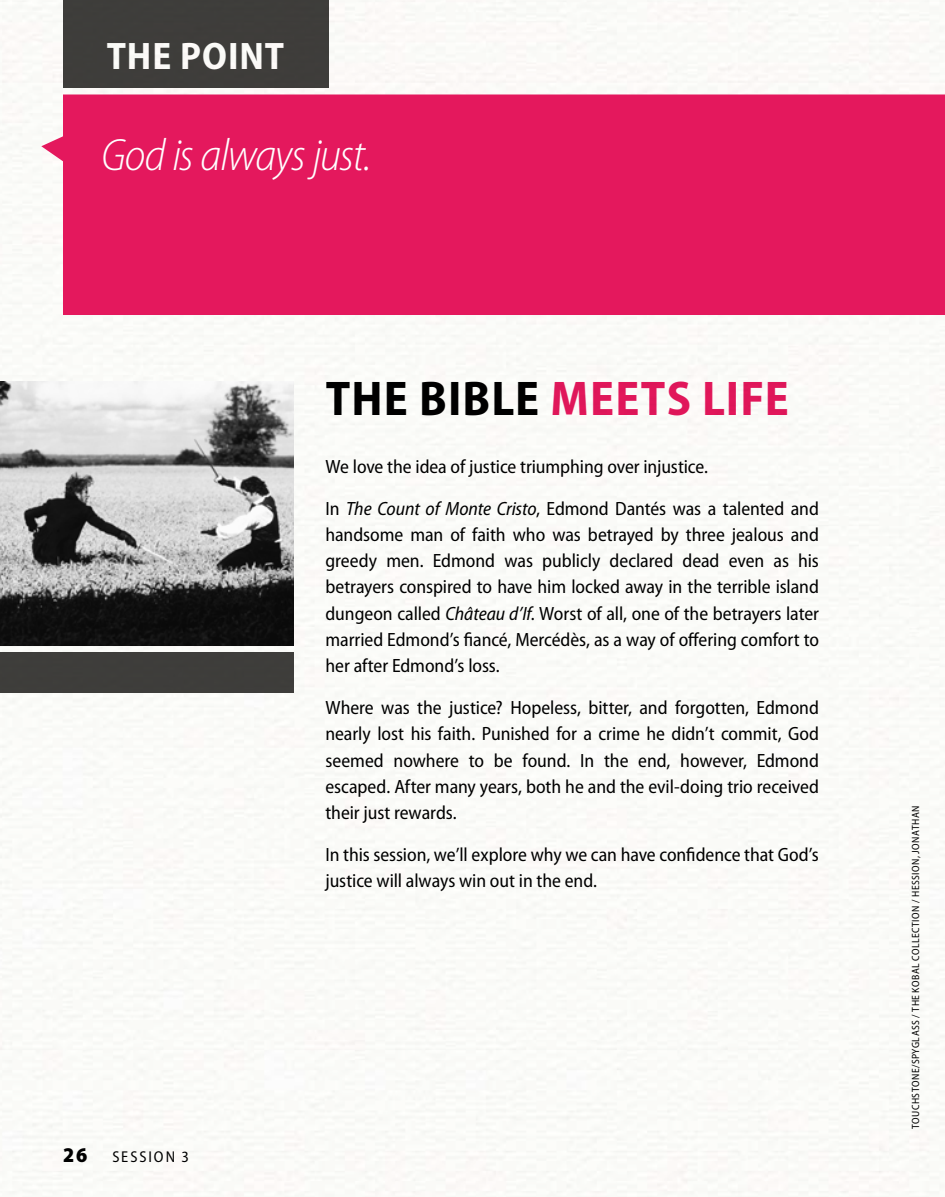
<style>
.page{position:relative;width:945px;height:1197px;background:#fff}
.page>*{position:absolute;margin:0;border:0;box-sizing:border-box;transform-origin:0 0}
.t1{font:700 semi-condensed 49px "Myriad Pro";letter-spacing:.025em;color:#e4185d}
.t2{font:italic 300 semi-condensed 45.5px "Myriad Pro";letter-spacing:-.025em;color:#fff}
.t3{font:700 semi-condensed 38.5px "Myriad Pro";letter-spacing:.025em;color:#fff}
.t4{font:900 semi-condensed 21px "Myriad Pro";color:#000}
.t5{font:semi-condensed 19.25px/26.2px "Myriad Pro";letter-spacing:-.005em;color:#000}
.t6{font:semi-condensed 15.75px "Myriad Pro";letter-spacing:.12em;color:#000}
.t7{font:semi-condensed 10.5px "Myriad Pro";letter-spacing:.045em;color:#000}
.s1{color:#000}
.s2{font-style:italic}
</style>
<div class="page">
<img style="left:0;top:0;width:945px;height:1197px">
<div style="left:63px;top:0;width:265px;height:88px;background:#403f3d"></div>
<div style="left:41px;top:94px;width:904px;height:221px;background:#e4185d"></div>
<img style="left:0;top:382px;width:294px;height:263px">
<div style="left:0;top:652px;width:294px;height:40px;background:#403f3d"></div>
<h3 class="t3" style="left:107px;top:34px;width:179px">THE POINT</h3>
<h2 class="t2" style="left:101px;top:131px;width:272px">God is always just.</h2>
<h1 class="t1" style="left:326px;top:371px;width:464px"><span class="s1">THE BIBLE</span> MEETS LIFE</h1>
<p class="t4" style="left:63px;top:1143px;width:26px">26</p>
<p class="t6" style="left:112px;top:1149px;width:78px">SESSION 3</p>
<p class="t5" style="left:326px;top:445px;width:495px;line-height:42px">We love the idea of justice triumphing over injustice.<br>In <span class="s2">The Count of Monte Cristo</span>, Edmond Dantés was a talented and</p>
<p class="t5" style="left:326px;top:522px;width:495px;text-align:justify">handsome man of faith who was betrayed by three jealous and greedy men. Edmond was publicly declared dead even as his betrayers conspired to have him locked away in the terrible island dungeon called <span class="s2">Château d’If</span>. Worst of all, one of the betrayers later married Edmond’s fiancé, Mercédès, as a way of offering comfort to her after Edmond’s loss.</p>
<p class="t5" style="left:326px;top:695px;width:495px;text-align:justify">Where was the justice? Hopeless, bitter, and forgotten, Edmond nearly lost his faith. Punished for a crime he didn’t commit, God seemed nowhere to be found. In the end, however, Edmond escaped. After many years, both he and the evil-doing trio received their just rewards.</p>
<p class="t5" style="left:326px;top:842px;width:495px">In this session, we’ll explore why we can have confidence that God’s justice will always win out in the end.</p>
<p class="t7" style="left:910px;top:1129px;width:325px;rotate:-90deg">TOUCHSTONE/SPYGLASS / THE KOBAL COLLECTION / HESSION, JONATHAN</p>
</div>
